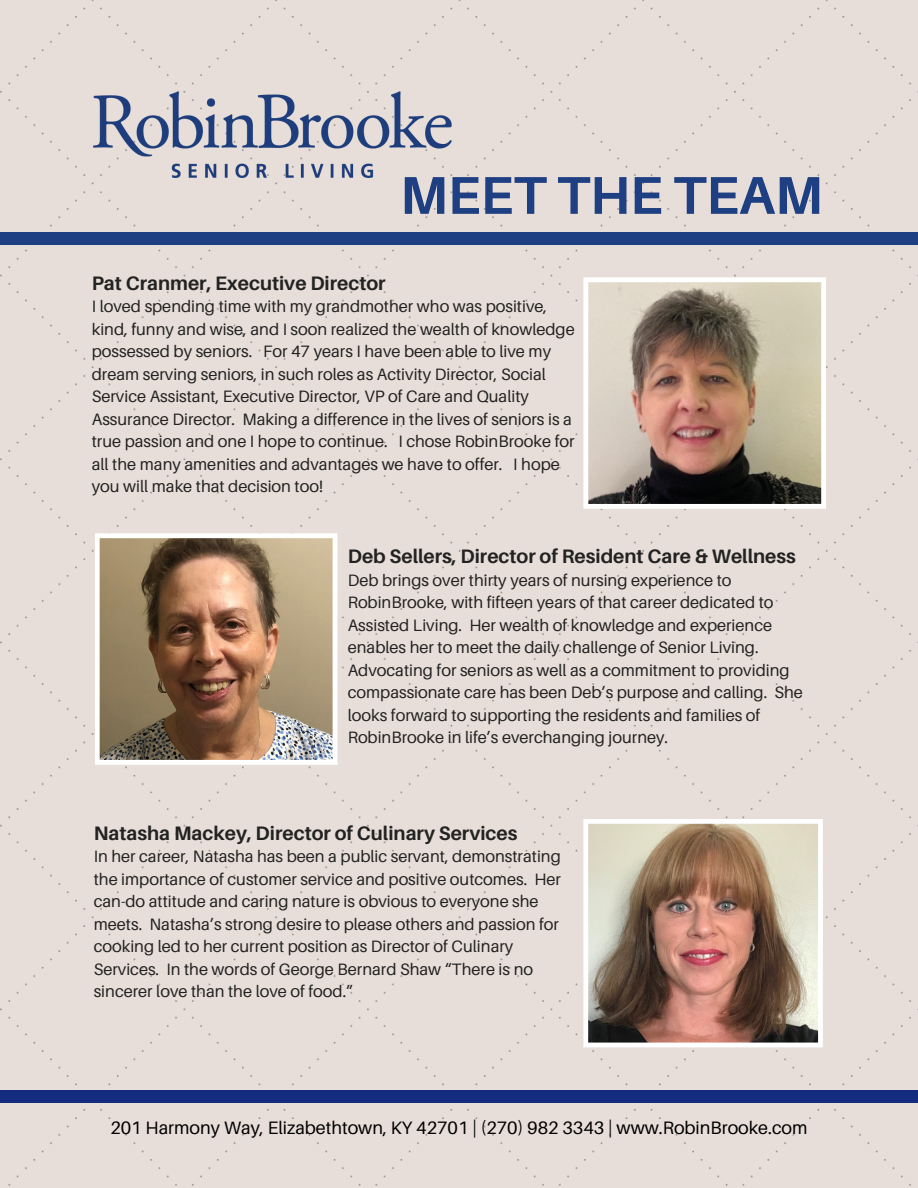
<style>
.page{position:relative;width:918px;height:1188px;background:#e7ded9}
.page>*{position:absolute;margin:0;border:0;box-sizing:border-box;transform-origin:0 0}
.t1{font:700 53.25px "Aileron";color:#1e3f81}
.t2{font:700 19.5px "Aileron";color:#222}
.t3{font:18px "Aileron";color:#000}
.t4{font:16.5px/22.5px "Aileron";color:#222}
</style>
<div class="page">
<img style="left:583px;top:277px;width:243px;height:232px">
<img style="left:95px;top:533px;width:242px;height:232px">
<div style="left:0;top:232px;width:918px;height:13px;background:#1e3f81"></div>
<div style="left:0;top:1090px;width:918px;height:13px;background:#142c7f"></div>
<img style="left:94px;top:92px;width:357px;height:85px">
<img style="left:583px;top:819px;width:240px;height:228px">
<p class="t1" style="left:400px;top:162px;width:424px">MEET THE TEAM</p>
<p class="t2" style="left:92px;top:271px;width:295px">Pat Cranmer, Executive Director</p>
<p class="t4" style="left:92px;top:295px;width:484px">I loved spending time with my grandmother who was positive, kind, funny and wise, and I soon realized the wealth of knowledge possessed by seniors. For 47 years I have been able to live my dream serving seniors, in such roles as Activity Director, Social Service Assistant, Executive Director, VP of Care and Quality Assurance Director. Making a difference in the lives of seniors is a true passion and one I hope to continue. I chose RobinBrooke for all the many amenities and advantages we have to offer. I hope you will make that decision too!</p>
<p class="t2" style="left:348px;top:545px;width:450px">Deb Sellers, Director of Resident Care &amp; Wellness</p>
<p class="t4" style="left:348px;top:569px;width:457px">Deb brings over thirty years of nursing experience to RobinBrooke, with fifteen years of that career dedicated to Assisted Living. Her wealth of knowledge and experience enables her to meet the daily challenge of Senior Living.<br>Advocating for seniors as well as a commitment to providing compassionate care has been Deb’s purpose and calling. She looks forward to supporting the residents and families of RobinBrooke in life’s everchanging journey.</p>
<p class="t2" style="left:94px;top:821px;width:425px">Natasha Mackey, Director of Culinary Services</p>
<p class="t4" style="left:94px;top:845px;width:469px">In her career, Natasha has been a public servant, demonstrating the importance of customer service and positive outcomes. Her can-do attitude and caring nature is obvious to everyone she meets. Natasha’s strong desire to please others and passion for cooking led to her current position as Director of Culinary Services. In the words of George Bernard Shaw “There is no sincerer love than the love of food.”</p>
<p class="t3" style="left:110px;top:1117px;width:699px">201 Harmony Way, Elizabethtown, KY 42701 | (270) 982 3343 | www.RobinBrooke.com</p>
</div>
